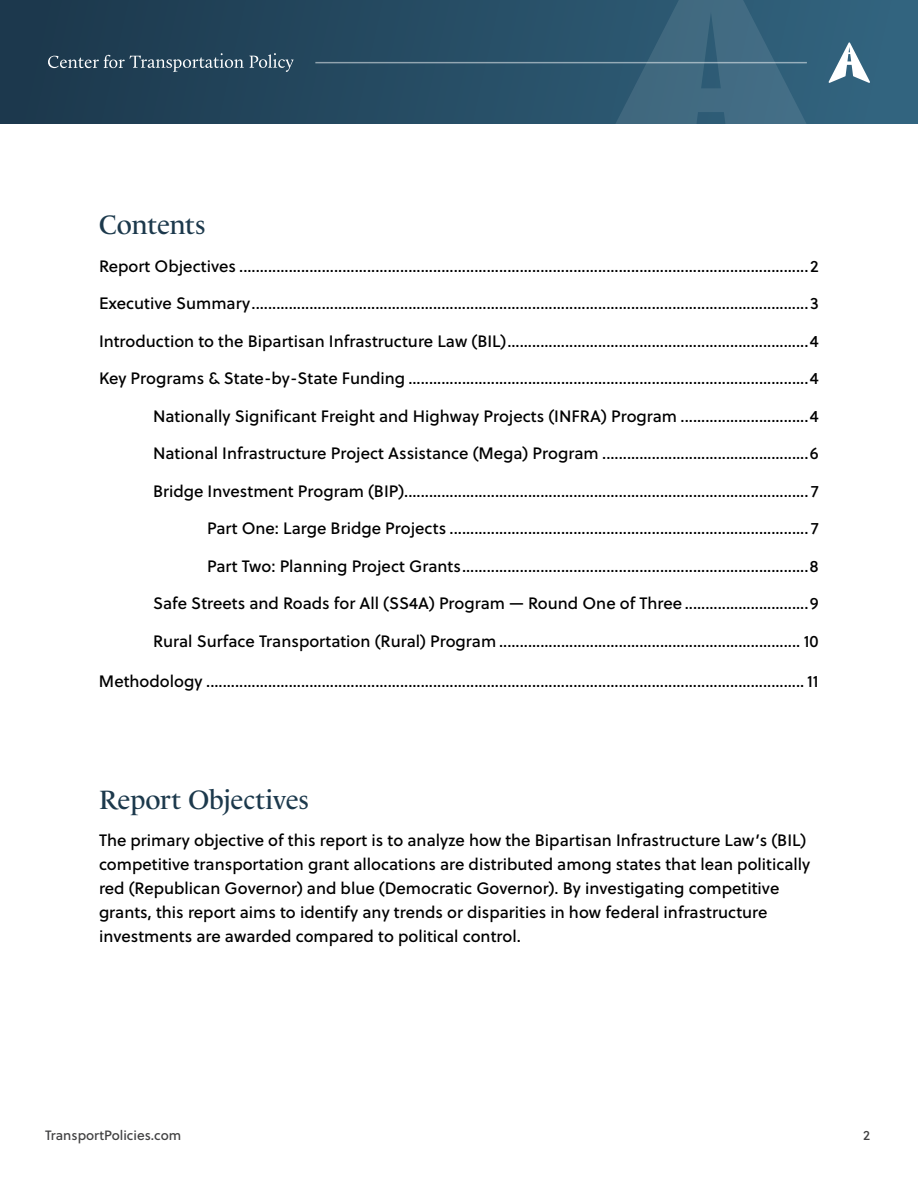
<style>
.page{position:relative;width:918px;height:1188px;background:#fff}
.page>*{position:absolute;margin:0;border:0;box-sizing:border-box;transform-origin:0 0}
.t1{font:27px "Le Monde Livre Cla Std";letter-spacing:-.015em;color:#1c394c}
.t2{font:16.5px/24px "Soleil Bk";color:#000}
.t3{font:13.5px "Soleil Bk";color:#414142}
</style>
<div class="page">
<div style="left:0;top:0;width:918px;height:124px;background:#214258"></div>
<svg style="left:422px;top:0;width:496px;height:124px"></svg>
<svg style="left:48px;top:53px;width:246px;height:19px"></svg>
<svg style="left:829px;top:42px;width:41px;height:41px"></svg>
<hr style="left:315px;top:62px;width:492px;height:1px;background:#fff">
<h1 class="t1" style="left:99px;top:209px;width:108px">Contents</h1>
<p class="t2" style="left:99px;top:253px;width:721px">Report Objectives ..........................................................................................................................................2</p>
<p class="t2" style="left:99px;top:291px;width:721px">Executive Summary.......................................................................................................................................3</p>
<p class="t2" style="left:99px;top:329px;width:721px">Introduction to the Bipartisan Infrastructure Law (BIL).........................................................................4</p>
<p class="t2" style="left:99px;top:366px;width:721px">Key Programs &amp; State-by-State Funding .................................................................................................4</p>
<p class="t2" style="left:153px;top:404px;width:667px">Nationally Significant Freight and Highway Projects (INFRA) Program ...............................4</p>
<p class="t2" style="left:153px;top:441px;width:667px">National Infrastructure Project Assistance (Mega) Program ..................................................6</p>
<p class="t2" style="left:153px;top:479px;width:667px">Bridge Investment Program (BIP).................................................................................................. 7</p>
<p class="t2" style="left:207px;top:516px;width:613px">Part One: Large Bridge Projects ....................................................................................... 7</p>
<p class="t2" style="left:207px;top:554px;width:613px">Part Two: Planning Project Grants....................................................................................8</p>
<p class="t2" style="left:153px;top:591px;width:667px">Safe Streets and Roads for All (SS4A) Program — Round One of Three ..............................9</p>
<p class="t2" style="left:153px;top:629px;width:667px">Rural Surface Transportation (Rural) Program ......................................................................... 10</p>
<p class="t2" style="left:99px;top:669px;width:721px">Methodology ................................................................................................................................................. 11</p>
<h1 class="t1" style="left:99px;top:784px;width:211px">Report Objectives</h1>
<p class="t2" style="left:99px;top:828px;width:713px">The primary objective of this report is to analyze how the Bipartisan Infrastructure Law’s (BIL) competitive transportation grant allocations are distributed among states that lean politically red (Republican Governor) and blue (Democratic Governor). By investigating competitive grants, this report aims to identify any trends or disparities in how federal infrastructure investments are awarded compared to political control.</p>
<p class="t3" style="left:45px;top:1125px;width:138px">TransportPolicies.com</p>
<p class="t3" style="left:863px;top:1125px;width:8px">2</p>
</div>
